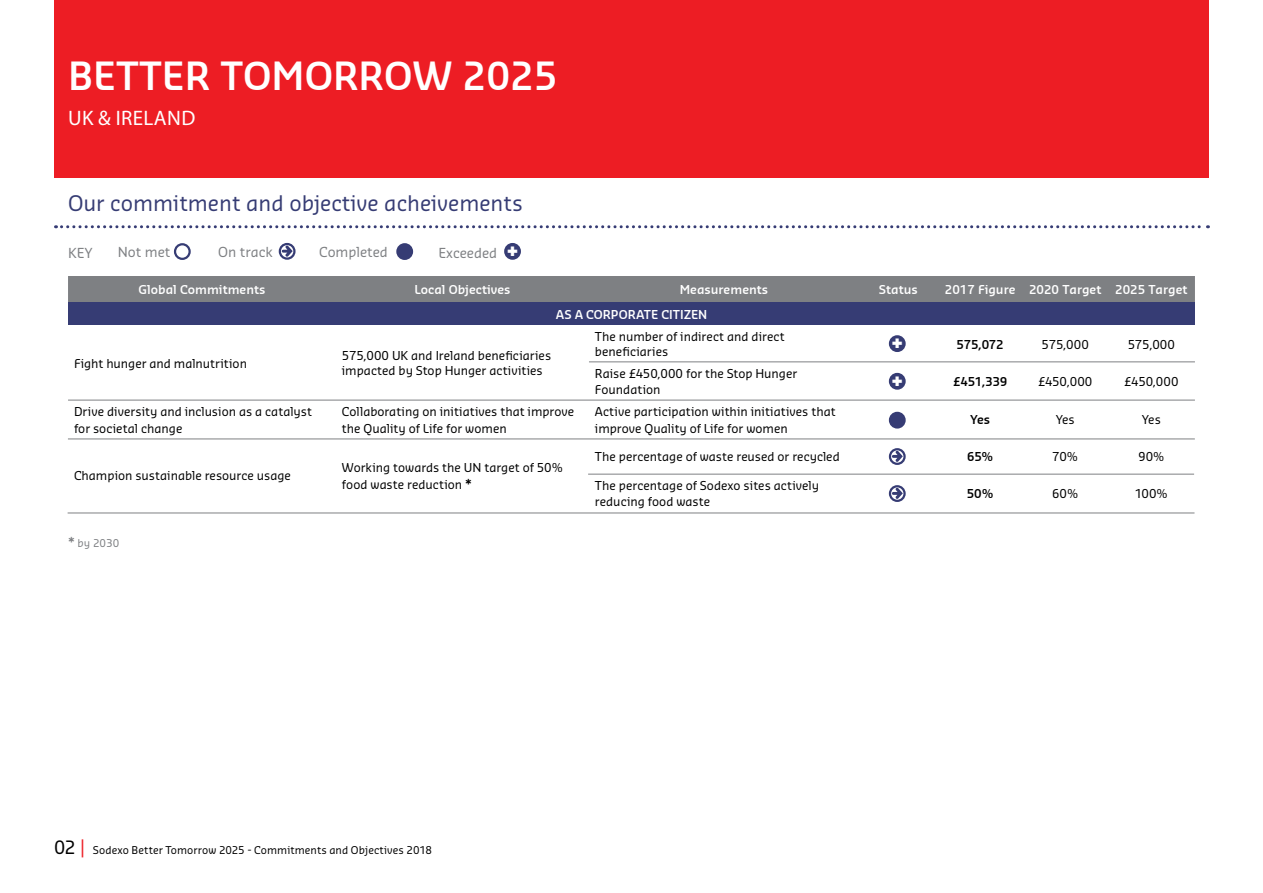
<style>
.page{position:relative;width:1263px;height:893px;background:#fff}
.page>*{position:absolute;margin:0;border:0;box-sizing:border-box;transform-origin:0 0}
.t1{font:600 37.95px "Sansa Pro";color:#fff}
.t2{font:21px "Sansa Pro";color:#363c74}
.t3{font:21px "Myriad Pro";letter-spacing:.02em;color:#fff}
.t4{font:13.5px "Sansa Pro";color:#7e8083}
.t5{font:12px/16.5px "Sansa Pro";color:#000}
.t6{font:600 12px "Sansa Pro";color:#fff}
.t7{font:600 12px "Sansa Pro";letter-spacing:-.02em;color:#000}
.t8{font:10.5px "Sansa Pro";letter-spacing:.005em;color:#000}
.t9{font:10.5px "Sansa Pro";color:#7e8083}
.s1{color:#fff}
.s2{font-weight:600;font-size:13.5px}
.s3{font-size:18px}
.s4{font-size:18px;color:#ed1d24}
</style>
<div class="page">
<div style="left:54px;top:0;width:1155px;height:177px;background:#ed1d24"></div>
<svg style="left:56px;top:225px;width:1152px;height:3px"></svg>
<div style="left:174px;top:243px;width:17px;height:17px;border:2px solid #363c74;border-radius:50%"></div>
<div style="left:397px;top:244px;width:15px;height:15px;background:#363c74;border-radius:50%"></div>
<div style="left:396px;top:243px;width:17px;height:17px;border:2px solid #363c74;border-radius:50%"></div>
<div style="left:505px;top:244px;width:15px;height:15px;background:#363c74;border-radius:50%"></div>
<div style="left:504px;top:243px;width:17px;height:17px;border:2px solid #363c74;border-radius:50%"></div>
<div style="left:279px;top:243px;width:17px;height:17px;border:2px solid #363c74;border-radius:50%"></div>
<svg style="left:283px;top:246px;width:10px;height:11px"></svg>
<div style="left:68px;top:276px;width:1127px;height:26px;background:#7e8083"></div>
<div style="left:68px;top:302px;width:1127px;height:23px;background:#363c74"></div>
<svg style="left:68px;top:335px;width:1127px;height:167px"></svg>
<div style="left:890px;top:413px;width:14px;height:14px;background:#363c74;border-radius:50%"></div>
<div style="left:889px;top:412px;width:17px;height:17px;border:2px solid #363c74;border-radius:50%"></div>
<div style="left:890px;top:336px;width:14px;height:15px;background:#363c74;border-radius:50%"></div>
<div style="left:889px;top:335px;width:17px;height:17px;border:2px solid #363c74;border-radius:50%"></div>
<div style="left:889px;top:448px;width:17px;height:17px;border:2px solid #363c74;border-radius:50%"></div>
<svg style="left:893px;top:451px;width:10px;height:11px"></svg>
<div style="left:889px;top:485px;width:17px;height:17px;border:2px solid #363c74;border-radius:50%"></div>
<svg style="left:893px;top:488px;width:10px;height:11px"></svg>
<hr style="left:68px;top:400px;width:1127px;height:1px;background:#7e8083">
<hr style="left:589px;top:361px;width:606px;height:1px;background:#7e8083">
<hr style="left:588px;top:474px;width:606px;height:1px;background:#7e8083">
<hr style="left:68px;top:439px;width:1127px;height:1px;background:#7e8083">
<hr style="left:68px;top:513px;width:1126px;height:1px;background:#7e8083">
<div style="left:890px;top:374px;width:14px;height:15px;background:#363c74;border-radius:50%"></div>
<div style="left:889px;top:373px;width:17px;height:17px;border:2px solid #363c74;border-radius:50%"></div>
<h1 class="t1" style="left:68px;top:51px;width:491px">Better tomorrow 2025</h1>
<h2 class="t3" style="left:68px;top:105px;width:129px">UK &amp; IRELAND</h2>
<h2 class="t2" style="left:68px;top:189px;width:456px">Our commitment and objective acheivements</h2>
<p class="t4" style="left:68px;top:244px;width:26px">KEY</p>
<p class="t4" style="left:118px;top:243px;width:54px">Not met</p>
<p class="t4" style="left:218px;top:243px;width:56px">On track</p>
<p class="t4" style="left:319px;top:243px;width:70px">Completed</p>
<p class="t4" style="left:438px;top:244px;width:81px">Exceeded <span class="s1">✚</span></p>
<p class="t6" style="left:139px;top:282px;width:128px">Global Commitments</p>
<p class="t6" style="left:414px;top:282px;width:98px">Local Objectives</p>
<p class="t6" style="left:680px;top:282px;width:90px">Measurements</p>
<p class="t6" style="left:879px;top:282px;width:40px">Status</p>
<p class="t6" style="left:945px;top:282px;width:244px">2017 Figure 2020 Target 2025 Target</p>
<p class="t6" style="left:556px;top:306px;width:153px">AS A CORPORATE CITIZEN</p>
<p class="t5" style="left:74px;top:355px;width:174px">Fight hunger and malnutrition</p>
<p class="t5" style="left:342px;top:348px;width:211px;line-height:15px">575,000 UK and Ireland beneficiaries impacted by Stop Hunger activities</p>
<p class="t5" style="left:595px;top:329px;width:191px;line-height:15px">The number of indirect and direct beneficiaries</p>
<p class="t7" style="left:957px;top:336px;width:49px">575,072</p>
<p class="t5" style="left:1042px;top:335px;width:49px">575,000</p>
<p class="t5" style="left:1128px;top:335px;width:49px">575,000</p>
<p class="t5" style="left:595px;top:365px;width:204px">Raise £450,000 for the Stop Hunger<br>Foundation</p>
<p class="t7" style="left:953px;top:374px;width:55px">£451,339</p>
<p class="t5" style="left:1038px;top:373px;width:56px">£450,000</p>
<p class="t5" style="left:1124px;top:373px;width:56px">£450,000</p>
<p class="t5" style="left:74px;top:403px;width:239px">Drive diversity and inclusion as a catalyst for societal change</p>
<p class="t5" style="left:342px;top:403px;width:234px">Collaborating on initiatives that improve the Quality of Life for women</p>
<p class="t5" style="left:595px;top:403px;width:242px">Active participation within initiatives that improve Quality of Life for women</p>
<p class="t7" style="left:970px;top:412px;width:22px">Yes</p>
<p class="t5" style="left:1056px;top:411px;width:21px">Yes</p>
<p class="t5" style="left:1142px;top:411px;width:21px">Yes</p>
<p class="t5" style="left:74px;top:467px;width:218px">Champion sustainable resource usage</p>
<p class="t5" style="left:342px;top:459px;width:222px">Working towards the UN target of 50% food waste reduction <span class="s2">*</span></p>
<p class="t5" style="left:595px;top:448px;width:246px">The percentage of waste reused or recycled</p>
<p class="t7" style="left:967px;top:449px;width:28px">65%</p>
<p class="t5" style="left:1052px;top:448px;width:27px">70%</p>
<p class="t5" style="left:1138px;top:448px;width:28px">90%</p>
<p class="t5" style="left:595px;top:477px;width:226px">The percentage of Sodexo sites actively reducing food waste</p>
<p class="t7" style="left:967px;top:486px;width:28px">50%</p>
<p class="t5" style="left:1052px;top:485px;width:28px">60%</p>
<p class="t5" style="left:1135px;top:485px;width:34px">100%</p>
<p class="t9" style="left:68px;top:537px;width:53px"><span class="s2">*</span> by 2030</p>
<p class="t8" style="left:54px;top:843px;width:379px"><span class="s3">02</span> <span class="s4">|</span> Sodexo Better Tomorrow 2025 - Commitments and Objectives 2018</p>
</div>
